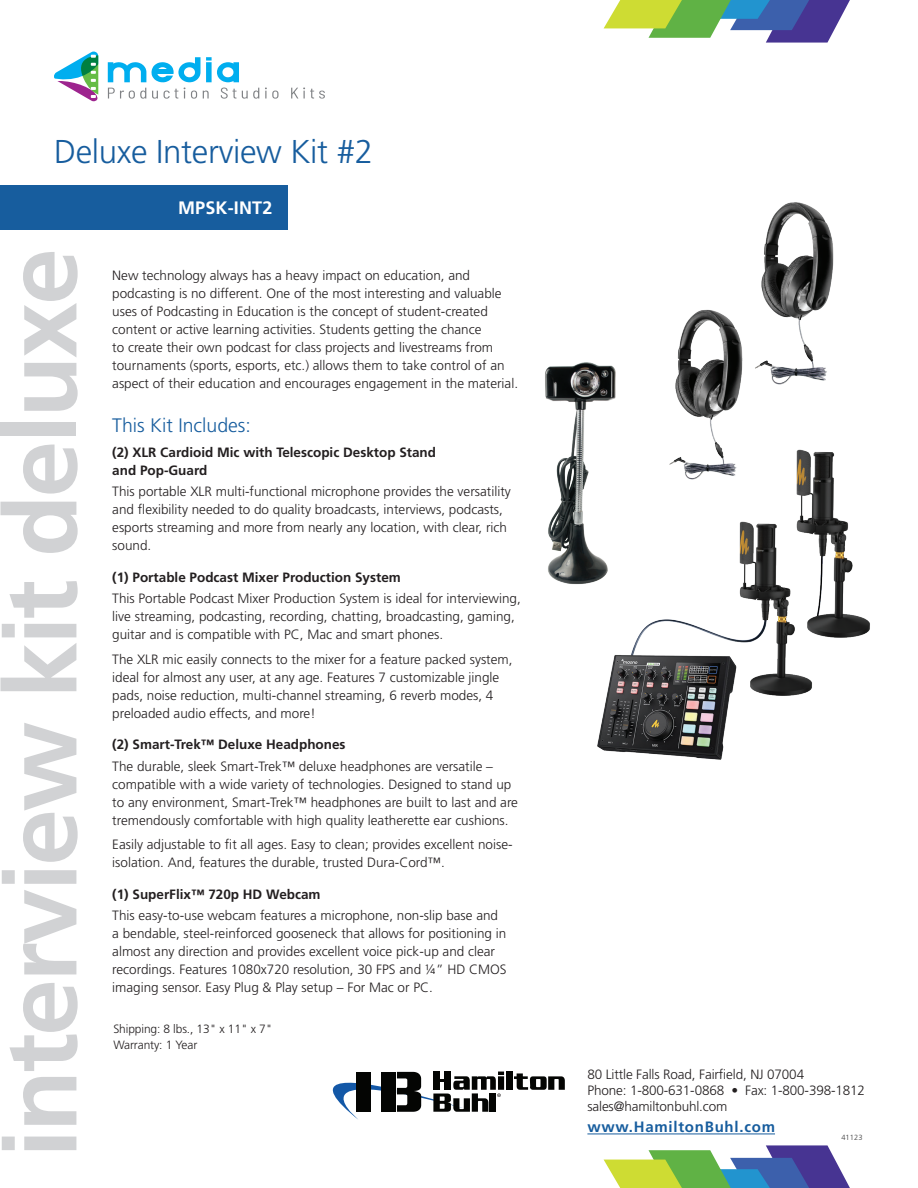
<style>
.page{position:relative;width:918px;height:1188px;background:#fff}
.page>*{position:absolute;margin:0;border:0;box-sizing:border-box;transform-origin:0 0}
.t1{font:700 101.25px "Frutiger LT Std";letter-spacing:-.025em;color:#d1d2d4}
.t2{font:300 33px "Frutiger LT Std";letter-spacing:-.01em;color:#175d9e}
.t3{font:300 19.5px "Frutiger LT Std";color:#175d9e}
.t4{font:700 18px "Frutiger LT Std";letter-spacing:.01em;color:#fff}
.t5{font:700 15px "Frutiger LT Std";letter-spacing:.05em;color:#175d9e}
.t6{font:300 13.5px/18px "Frutiger LT Std";color:#231f20}
.t7{font:700 13.5px/18px "Frutiger LT Std";color:#231f20}
.t8{font:300 12px/15.8px "Frutiger LT Std";letter-spacing:-.01em;color:#231f20}
.t9{font:300 7.5px "Frutiger LT Std";letter-spacing:.01em;color:#3e3e3f}
</style>
<div class="page">
<svg style="left:604px;top:0;width:246px;height:43px"></svg>
<svg style="left:604px;top:1145px;width:246px;height:43px"></svg>
<hr style="left:587px;top:1134px;width:188px;height:1px;background:#175d9e">
<div style="left:506px;top:1072px;width:7px;height:18px;background:#040503"></div>
<svg style="left:514px;top:1073px;width:51px;height:17px"></svg>
<svg style="left:332px;top:1072px;width:172px;height:48px"></svg>
<div style="left:0;top:186px;width:288px;height:44px;background:#175d9e"></div>
<img style="left:545px;top:202px;width:325px;height:558px">
<svg style="left:54px;top:52px;width:44px;height:49px"></svg>
<svg style="left:108px;top:62px;width:38px;height:20px"></svg>
<svg style="left:152px;top:57px;width:87px;height:25px"></svg>
<svg style="left:108px;top:88px;width:38px;height:11px"></svg>
<svg style="left:152px;top:91px;width:6px;height:8px"></svg>
<svg style="left:164px;top:89px;width:14px;height:10px"></svg>
<svg style="left:184px;top:88px;width:13px;height:11px"></svg>
<svg style="left:203px;top:91px;width:6px;height:8px"></svg>
<svg style="left:221px;top:88px;width:38px;height:11px"></svg>
<svg style="left:265px;top:88px;width:14px;height:11px"></svg>
<svg style="left:291px;top:88px;width:34px;height:11px"></svg>
<h2 class="t2" style="left:54px;top:133px;width:321px">Deluxe Interview Kit #2</h2>
<h3 class="t4" style="left:178px;top:197px;width:96px">MPSK-INT2</h3>
<h1 class="t1" style="left:-18px;top:1157px;width:911px;rotate:-90deg">interview kit deluxe</h1>
<p class="t6" style="left:112px;top:267px;width:407px">New technology always has a heavy impact on education, and podcasting is no different. One of the most interesting and valuable uses of Podcasting in Education is the concept of student-created content or active learning activities. Students getting the chance<br>to create their own podcast for class projects and livestreams from tournaments (sports, esports, etc.) allows them to take control of an aspect of their education and encourages engagement in the material.</p>
<h3 class="t3" style="left:112px;top:414px;width:140px">This Kit Includes:</h3>
<p class="t7" style="left:112px;top:443px;width:325px">(2) XLR Cardioid Mic with Telescopic Desktop Stand and Pop-Guard</p>
<p class="t6" style="left:112px;top:483px;width:400px">This portable XLR multi-functional microphone provides the versatility and flexibility needed to do quality broadcasts, interviews, podcasts, esports streaming and more from nearly any location, with clear, rich sound.</p>
<p class="t7" style="left:112px;top:568px;width:290px">(1) Portable Podcast Mixer Production System</p>
<p class="t6" style="left:112px;top:590px;width:410px">This Portable Podcast Mixer Production System is ideal for interviewing, live streaming, podcasting, recording, chatting, broadcasting, gaming, guitar and is compatible with PC, Mac and smart phones.</p>
<p class="t6" style="left:112px;top:650px;width:402px">The XLR mic easily connects to the mixer for a feature packed system, ideal for almost any user, at any age. Features 7 customizable jingle pads, noise reduction, multi-channel streaming, 6 reverb modes, 4 preloaded audio effects, and more!</p>
<p class="t7" style="left:112px;top:736px;width:235px">(2) Smart-Trek™ Deluxe Headphones</p>
<p class="t6" style="left:112px;top:757px;width:407px">The durable, sleek Smart-Trek™ deluxe headphones are versatile – compatible with a wide variety of technologies. Designed to stand up to any environment, Smart-Trek™ headphones are built to last and are tremendously comfortable with high quality leatherette ear cushions.</p>
<p class="t6" style="left:112px;top:836px;width:402px">Easily adjustable to fit all ages. Easy to clean; provides excellent noise&shy;isolation. And, features the durable, trusted Dura-Cord™.</p>
<p class="t7" style="left:112px;top:885px;width:210px">(1) SuperFlix™ 720p HD Webcam</p>
<p class="t6" style="left:112px;top:907px;width:396px">This easy-to-use webcam features a microphone, non-slip base and a bendable, steel-reinforced gooseneck that allows for positioning in almost any direction and provides excellent voice pick-up and clear recordings. Features 1080x720 resolution, 30 FPS and ¼” HD CMOS imaging sensor. Easy Plug &amp; Play setup – For Mac or PC.</p>
<p class="t8" style="left:113px;top:1021px;width:161px">Shipping: 8 lbs., 13" x 11" x 7"<br>Warranty: 1 Year</p>
<p class="t6" style="left:587px;top:1066px;width:279px;line-height:16.2px">80 Little Falls Road, Fairfield, NJ 07004<br>Phone: 1-800-631-0868 • Fax: 1-800-398-1812 sales@hamiltonbuhl.com</p>
<p class="t5" style="left:587px;top:1118px;width:189px">www.HamiltonBuhl.com</p>
<p class="t9" style="left:841px;top:1133px;width:23px">41123</p>
</div>
